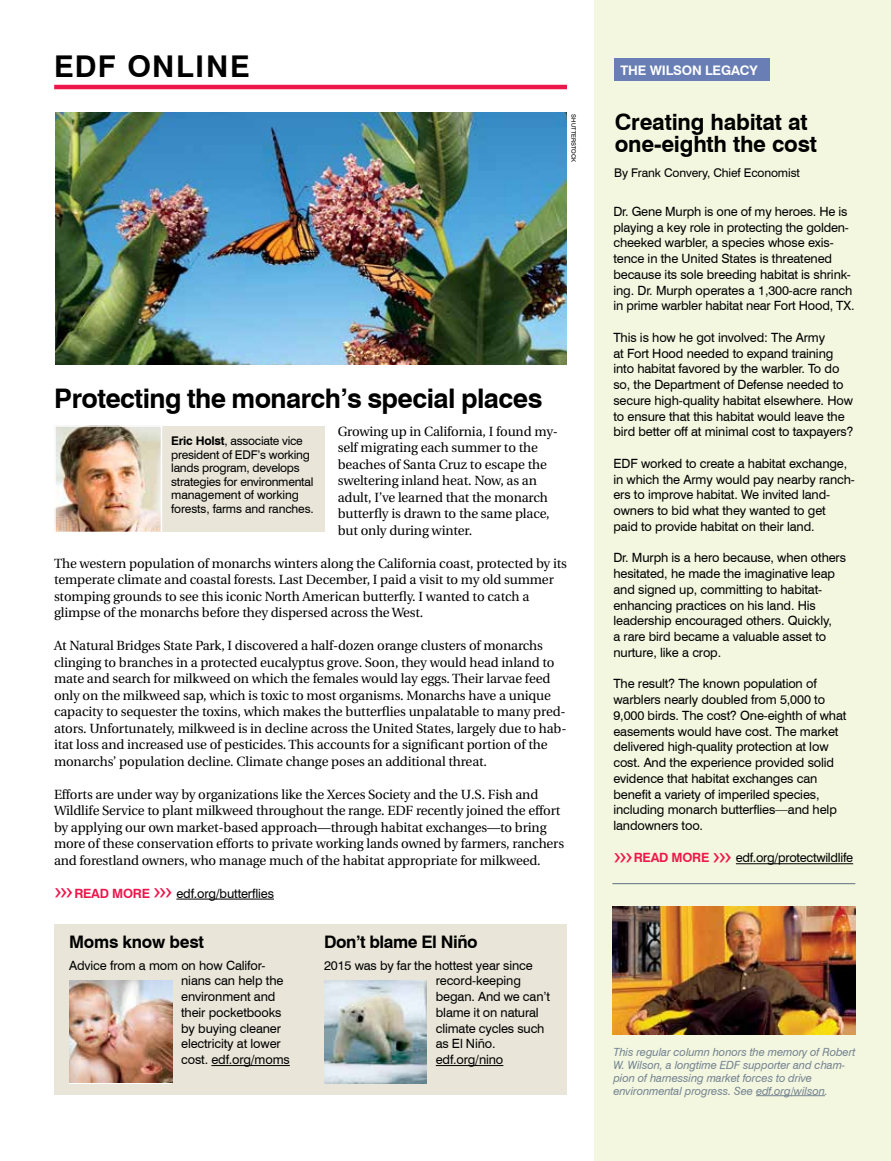
<style>
.page{position:relative;width:891px;height:1161px;background:#fff}
.page>*{position:absolute;margin:0;border:0;box-sizing:border-box;transform-origin:0 0}
.t1{font:700 30px "Swiss 721 BT";letter-spacing:.06em;color:#000}
.t2{font:700 27px "Swiss 721 BT";letter-spacing:-.02em;color:#000}
.t3{font:700 22.5px/22.5px "Swiss 721 BT";letter-spacing:-.01em;color:#000}
.t4{font:700 17.25px "Swiss 721 BT";letter-spacing:-.025em;color:#000}
.t5{font:13.35px/16.5px "Utopia";letter-spacing:-.01em;color:#000}
.t6{font:700 13.2px "Swiss 721 BT";letter-spacing:-.01em;color:#fff}
.t7{font:12.75px/15.8px "Swiss 721 BT";letter-spacing:-.01em;color:#000}
.t8{font:12px/13.5px "Swiss 721 BT";letter-spacing:-.02em;color:#000}
.t9{font:italic 11.25px/12.8px "Swiss 721 BT";letter-spacing:-.01em;color:#758492}
.t10{font:6px "Swiss 721 BT";color:#000}
.s1{font-family:"Arial";font-size:20.4px;color:#ed174c}
.s2{font-weight:700;color:#ed174c}
.s3{font-weight:700}
</style>
<div class="page">
<div style="left:594px;top:0;width:297px;height:1161px;background:#f4f7e0"></div>
<hr style="left:54px;top:85px;width:513px;height:4px;background:#ed174c">
<hr style="left:176px;top:899px;width:98px;height:1px;background:#000">
<img style="left:56px;top:112px;width:511px;height:253px">
<div style="left:54px;top:924px;width:513px;height:171px;background:#e9e6d9"></div>
<hr style="left:211px;top:1065px;width:79px;height:1px;background:#000">
<hr style="left:436px;top:1065px;width:67px;height:1px;background:#000">
<div style="left:55px;top:426px;width:269px;height:106px;background:#e9e6d9"></div>
<img style="left:57px;top:428px;width:102px;height:102px">
<div style="left:54px;top:425px;width:108px;height:108px;border:2px solid #fff"></div>
<img style="left:69px;top:981px;width:103px;height:102px">
<img style="left:324px;top:981px;width:103px;height:103px">
<hr style="left:756px;top:1095px;width:69px;height:1px;background:#758492">
<div style="left:614px;top:59px;width:156px;height:22px;background:#687eb5"></div>
<hr style="left:736px;top:863px;width:117px;height:1px;background:#000">
<hr style="left:612px;top:883px;width:243px;height:1px;background:#5d6e7f">
<img style="left:612px;top:906px;width:243px;height:129px">
<h1 class="t1" style="left:54px;top:48px;width:197px">EDF ONLINE</h1>
<p class="t10" style="left:577px;top:114px;width:49px;rotate:90deg">SHUTTERSTOCK</p>
<h2 class="t2" style="left:54px;top:382px;width:490px">Protecting the monarch’s special places</h2>
<p class="t5" style="left:338px;top:423px;width:222px">Growing up in California, I found my&shy;self migrating each summer to the beaches of Santa Cruz to escape the sweltering inland heat. Now, as an adult, I’ve learned that the monarch butterfly is drawn to the same place, but only during winter.</p>
<p class="t5" style="left:54px;top:555px;width:515px">The western population of monarchs winters along the California coast, protected by its temperate climate and coastal forests. Last December, I paid a visit to my old summer stomping grounds to see this iconic North American butterfly. I wanted to catch a glimpse of the monarchs before they dispersed across the West.</p>
<p class="t5" style="left:54px;top:638px;width:514px">At Natural Bridges State Park, I discovered a half-dozen orange clusters of monarchs clinging to branches in a protected eucalyptus grove. Soon, they would head inland to mate and search for milkweed on which the females would lay eggs. Their larvae feed only on the milkweed sap, which is toxic to most organisms. Monarchs have a unique capacity to sequester the toxins, which makes the butterflies unpalatable to many pred&shy;ators. Unfortunately, milkweed is in decline across the United States, largely due to hab&shy;itat loss and increased use of pesticides. This accounts for a significant portion of the monarchs’ population decline. Climate change poses an additional threat.</p>
<p class="t5" style="left:54px;top:786px;width:512px">Efforts are under way by organizations like the Xerces Society and the U.S. Fish and Wildlife Service to plant milkweed throughout the range. EDF recently joined the effort by applying our own market-based approach—through habitat exchanges—to bring more of these conservation efforts to private working lands owned by farmers, ranchers and forestland owners, who manage much of the habitat appropriate for milkweed.</p>
<p class="t7" style="left:54px;top:885px;width:222px"><span class="s1">›››</span><span class="s2">READ MORE</span> <span class="s1">›››</span> edf.org/butterflies</p>
<p class="t8" style="left:171px;top:434px;width:144px"><span class="s3">Eric Holst</span>, associate vice president of EDF’s working lands program, develops strategies for environmental management of working forests, farms and ranches.</p>
<h3 class="t4" style="left:69px;top:931px;width:136px">Moms know best</h3>
<p class="t7" style="left:181px;top:957px;width:110px;text-indent:-112px">Advice from a mom on how Califor&shy;nians can help the environment and their pocketbooks by buying cleaner electricity at lower cost. edf.org/moms</p>
<h3 class="t4" style="left:324px;top:931px;width:155px">Don’t blame El Niño</h3>
<p class="t7" style="left:436px;top:957px;width:116px;text-indent:-112px">2015 was by far the hottest year since record-keeping began. And we can’t blame it on natural climate cycles such as El Niño. edf.org/nino</p>
<p class="t6" style="left:621px;top:62px;width:139px">THE WILSON LEGACY</p>
<h3 class="t3" style="left:615px;top:110px;width:204px">Creating habitat at one-eighth the cost</h3>
<p class="t8" style="left:614px;top:166px;width:187px">By Frank Convery, Chief Economist</p>
<p class="t7" style="left:613px;top:203px;width:243px">Dr. Gene Murph is one of my heroes. He is playing a key role in protecting the golden&shy;cheeked warbler, a species whose exis&shy;tence in the United States is threatened because its sole breeding habitat is shrink&shy;ing. Dr. Murph operates a 1,300-acre ranch in prime warbler habitat near Fort Hood, TX.</p>
<p class="t7" style="left:613px;top:329px;width:242px">This is how he got involved: The Army<br>at Fort Hood needed to expand training into habitat favored by the warbler. To do so, the Department of Defense needed to secure high-quality habitat elsewhere. How to ensure that this habitat would leave the bird better off at minimal cost to taxpayers?</p>
<p class="t7" style="left:613px;top:455px;width:243px">EDF worked to create a habitat exchange, in which the Army would pay nearby ranch&shy;ers to improve habitat. We invited land&shy;owners to bid what they wanted to get<br>paid to provide habitat on their land.</p>
<p class="t7" style="left:613px;top:550px;width:234px">Dr. Murph is a hero because, when others hesitated, he made the imaginative leap and signed up, committing to habitat&shy;enhancing practices on his land. His leadership encouraged others. Quickly,<br>a rare bird became a valuable asset to nurture, like a crop.</p>
<p class="t7" style="left:613px;top:676px;width:234px">The result? The known population of warblers nearly doubled from 5,000 to 9,000 birds. The cost? One-eighth of what easements would have cost. The market delivered high-quality protection at low cost. And the experience provided solid evidence that habitat exchanges can benefit a variety of imperiled species, including monarch butterflies—and help landowners too.</p>
<p class="t7" style="left:613px;top:850px;width:241px"><span class="s1">›››</span><span class="s2">READ MORE</span> <span class="s1">›››</span> edf.org/protectwildlife</p>
<p class="t9" style="left:613px;top:1046px;width:243px">This regular column honors the memory of Robert W. Wilson, a longtime EDF supporter and cham&shy;pion of harnessing market forces to drive environmental progress. See edf.org/wilson.</p>
</div>
